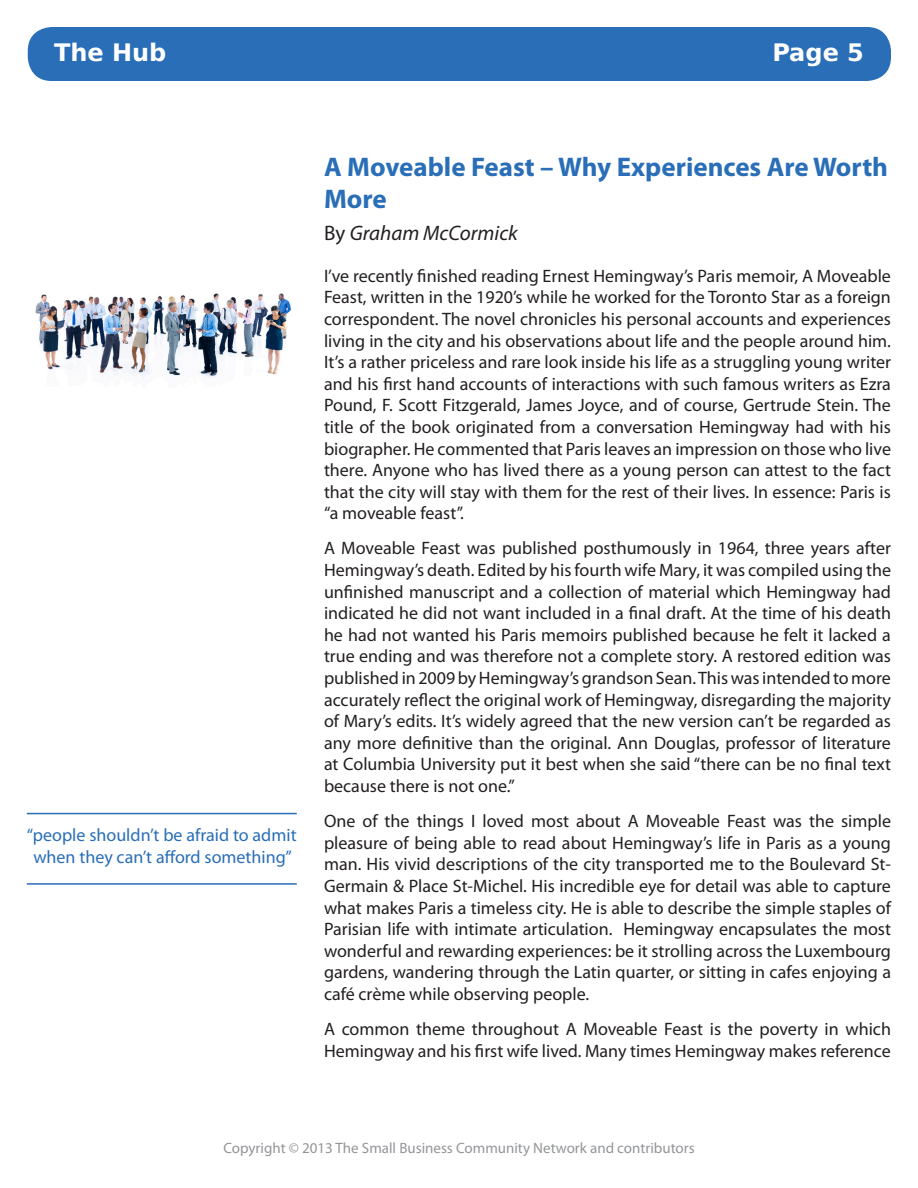
<style>
.page{position:relative;width:918px;height:1188px;background:#fff}
.page>*{position:absolute;margin:0;border:0;box-sizing:border-box;transform-origin:0 0}
.Heading{font:700 27px/32.4px "Myriad Pro";color:#296eb7}
.t1{font:700 24px "Bitstream Vera Sans";color:#fff}
.Author{font:italic 21px "Myriad Pro";color:#231f20}
.Body{font:18px/21.6px "Myriad Pro";color:#231f20;text-align:justify}
.Callout{font:18px/21.6px "Myriad Pro";color:#296eb7;text-align:center}
.t2{font:15px "Myriad Pro";color:#939598}
.s1{font-style:normal}
</style>
<div class="page">
<div style="left:28px;top:27px;width:863px;height:54px;background:#296eb7;border-radius:24px"></div>
<img style="left:35px;top:293px;width:256px;height:86px">
<hr style="left:27px;top:813px;width:270px;height:1px;background:#296eb7">
<hr style="left:27px;top:883px;width:270px;height:2px;background:#296eb7">
<h2 class="t1" style="left:54px;top:39px;width:114px">The Hub</h2>
<h2 class="t1" style="left:772px;top:39px;width:93px">Page 5</h2>
<p class="Callout" style="left:27px;top:824px;width:271px">“people shouldn’t be afraid to admit when they can’t afford something”</p>
<p class="Heading" style="left:324px;top:149px;width:566px">A Moveable Feast – Why Experiences Are Worth<br>More</p>
<p class="Author" style="left:324px;top:220px;width:195px"><span class="s1">By</span> Graham McCormick</p>
<p class="Body" style="left:324px;top:265px;width:569px">I’ve recently finished reading Ernest Hemingway’s Paris memoir, A Moveable Feast, written in the 1920’s while he worked for the Toronto Star as a foreign correspondent. The novel chronicles his personal accounts and experiences living in the city and his observations about life and the people around him.<br>It’s a rather priceless and rare look inside his life as a struggling young writer and his first hand accounts of interactions with such famous writers as Ezra Pound, F. Scott Fitzgerald, James Joyce, and of course, Gertrude Stein. The title of the book originated from a conversation Hemingway had with his biographer. He commented that Paris leaves an impression on those who live there. Anyone who has lived there as a young person can attest to the fact that the city will stay with them for the rest of their lives. In essence: Paris is “a moveable feast”.</p>
<p class="Body" style="left:324px;top:537px;width:569px">A Moveable Feast was published posthumously in 1964, three years after Hemingway’s death. Edited by his fourth wife Mary, it was compiled using the unfinished manuscript and a collection of material which Hemingway had indicated he did not want included in a final draft. At the time of his death he had not wanted his Paris memoirs published because he felt it lacked a true ending and was therefore not a complete story. A restored edition was published in 2009 by Hemingway’s grandson Sean. This was intended to more accurately reflect the original work of Hemingway, disregarding the majority of Mary’s edits. It’s widely agreed that the new version can’t be regarded as any more definitive than the original. Ann Douglas, professor of literature at Columbia University put it best when she said “there can be no final text because there is not one.”</p>
<p class="Body" style="left:324px;top:810px;width:569px">One of the things I loved most about A Moveable Feast was the simple pleasure of being able to read about Hemingway’s life in Paris as a young man. His vivid descriptions of the city transported me to the Boulevard St-Germain &amp; Place St-Michel. His incredible eye for detail was able to capture what makes Paris a timeless city. He is able to describe the simple staples of Parisian life with intimate articulation. Hemingway encapsulates the most wonderful and rewarding experiences: be it strolling across the Luxembourg gardens, wandering through the Latin quarter, or sitting in cafes enjoying a café crème while observing people.</p>
<p class="Body" style="left:324px;top:1018px;width:568px">A common theme throughout A Moveable Feast is the poverty in which<br>Hemingway and his first wife lived. Many times Hemingway makes reference</p>
<p class="t2" style="left:223px;top:1139px;width:473px">Copyright © 2013 The Small Business Community Network and contributors</p>
</div>
